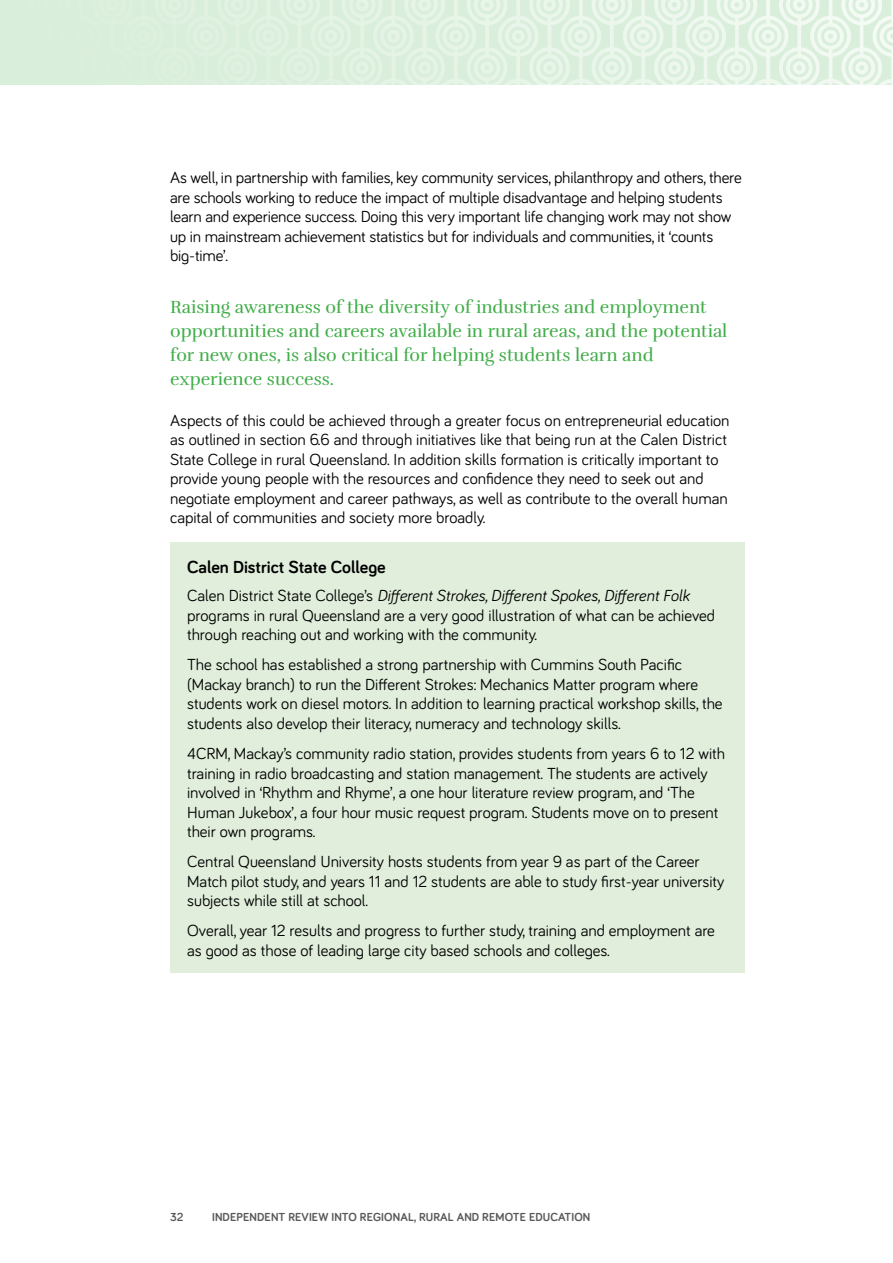
<style>
.page{position:relative;width:893px;height:1263px;background:#fff}
.page>*{position:absolute;margin:0;border:0;box-sizing:border-box;transform-origin:0 0}
.Breakout{font:18px/24px "Rufina";color:#41ad49}
.Box_head{font:700 18px "Bariol";color:#000}
.Body{font:16.5px/19.5px "Bariol";color:#000}
.t1{font:700 12px "Bariol";letter-spacing:.01em;color:#58595b}
.s1{font-style:italic}
</style>
<div class="page">
<img style="left:0;top:0;width:892px;height:85px">
<hr style="left:892px;top:0;width:1px;height:85px;background:#41ad49">
<div style="left:170px;top:542px;width:574px;height:431px;background:#e1eedc"></div>
<p class="Body" style="left:170px;top:167px;width:573px">As well, in partnership with families, key community services, philanthropy and others, there are schools working to reduce the impact of multiple disadvantage and helping students learn and experience success. Doing this very important life changing work may not show up in mainstream achievement statistics but for individuals and communities, it ‘counts big-time’.</p>
<p class="Breakout" style="left:170px;top:295px;width:559px">Raising awareness of the diversity of industries and employment opportunities and careers available in rural areas, and the potential for new ones, is also critical for helping students learn and experience success.</p>
<p class="Body" style="left:170px;top:409px;width:561px">Aspects of this could be achieved through a greater focus on entrepreneurial education as outlined in section 6.6 and through initiatives like that being run at the Calen District State College in rural Queensland. In addition skills formation is critically important to provide young people with the resources and confidence they need to seek out and negotiate employment and career pathways, as well as contribute to the overall human capital of communities and society more broadly.</p>
<p class="Box_head" style="left:187px;top:555px;width:200px">Calen District State College</p>
<p class="Body" style="left:187px;top:585px;width:530px">Calen District State College’s <span class="s1">Different Strokes, Different Spokes, Different Folk </span>programs in rural Queensland are a very good illustration of what can be achieved through reaching out and working with the community.</p>
<p class="Body" style="left:187px;top:654px;width:537px">The school has established a strong partnership with Cummins South Pacific (Mackay branch) to run the Different Strokes: Mechanics Matter program where students work on diesel motors. In addition to learning practical workshop skills, the students also develop their literacy, numeracy and technology skills.</p>
<p class="Body" style="left:187px;top:743px;width:539px">4CRM, Mackay’s community radio station, provides students from years 6 to 12 with training in radio broadcasting and station management. The students are actively involved in ‘Rhythm and Rhyme’, a one hour literature review program, and ‘The Human Jukebox’, a four hour music request program. Students move on to present their own programs.</p>
<p class="Body" style="left:187px;top:851px;width:539px">Central Queensland University hosts students from year 9 as part of the Career<br>Match pilot study, and years 11 and 12 students are able to study first-year university subjects while still at school.</p>
<p class="Body" style="left:187px;top:920px;width:529px">Overall, year 12 results and progress to further study, training and employment are as good as those of leading large city based schools and colleges.</p>
<p class="t1" style="left:170px;top:1209px;width:15px">32</p>
<p class="t1" style="left:212px;top:1209px;width:380px">INDEPENDENT REVIEW INTO REGIONAL, RURAL AND REMOTE EDUCATION</p>
</div>
